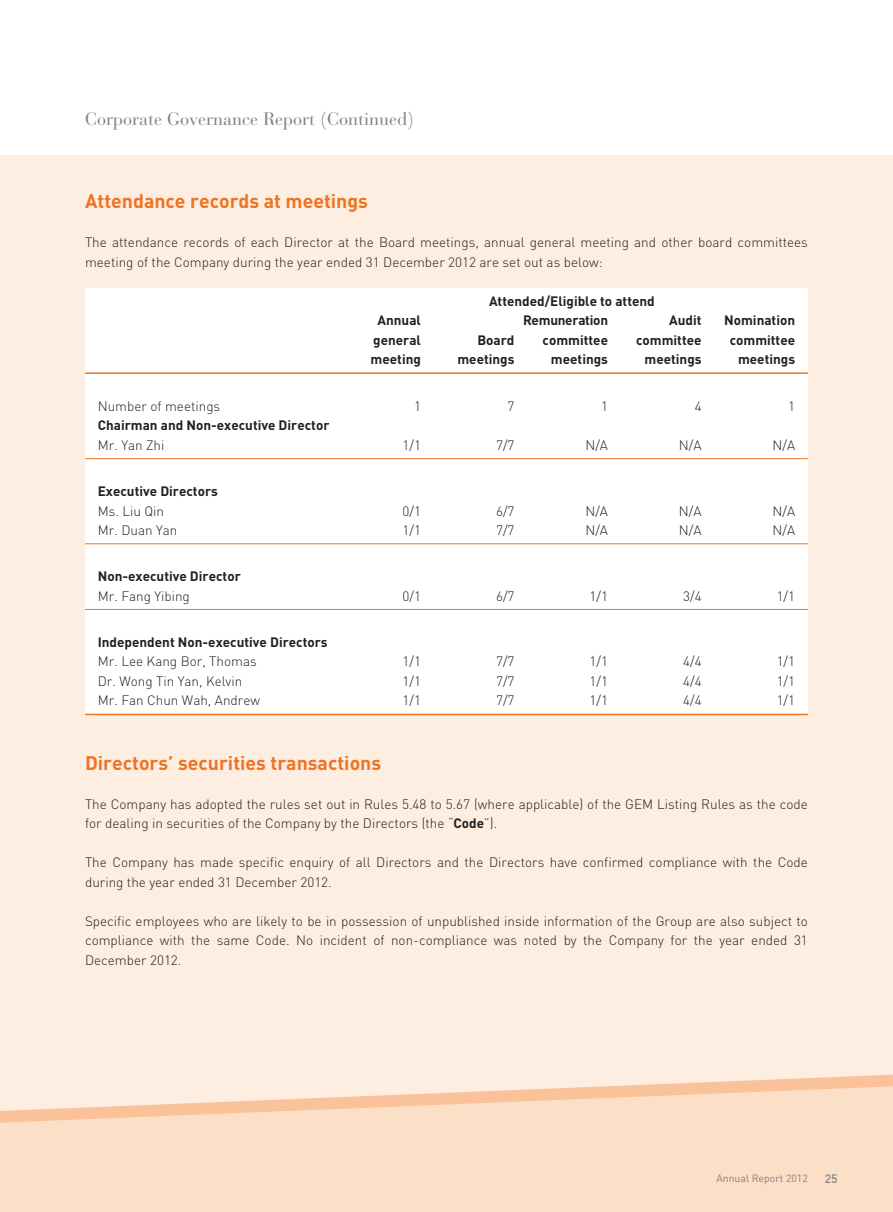
<style>
.page{position:relative;width:893px;height:1212px;background:#fff}
.page>*{position:absolute;margin:0;border:0;box-sizing:border-box;transform-origin:0 0}
.t1{font:700 19.5px "DIN Pro";color:#ee7323}
.t2{font:18px "Bauer Bodoni Std";color:#808285}
.t3{font:300 13.5px/19.5px "DIN Pro";color:#231f20}
.t4{font:700 13.5px/19.5px "DIN Pro";color:#231f20;text-align:right}
.t5{font:500 12px "DIN Pro";color:#808285}
.t6{font:10.5px "DIN Pro";color:#808285}
.s1{font-weight:700}
</style>
<div class="page">
<div style="left:0;top:155px;width:893px;height:993px;background:#fdeee1"></div>
<svg style="left:642px;top:1074px;width:251px;height:11px"></svg>
<svg style="left:0;top:1085px;width:893px;height:127px;background:#fbddc5"></svg>
<div style="left:85px;top:288px;width:723px;height:426px;background:#fff"></div>
<hr style="left:85px;top:372px;width:723px;height:2px;background:#ee7323">
<hr style="left:85px;top:714px;width:723px;height:1px;background:#ee7323">
<hr style="left:85px;top:458px;width:723px;height:1px;background:#ee7323">
<hr style="left:85px;top:543px;width:723px;height:1px;background:#ee7323">
<hr style="left:85px;top:609px;width:723px;height:1px;background:#ee7323">
<h2 class="t2" style="left:85px;top:111px;width:331px">Corporate Governance Report (Continued)</h2>
<h1 class="t1" style="left:85px;top:194px;width:284px">Attendance records at meetings</h1>
<p class="t3" style="left:85px;top:234px;width:724px">The attendance records of each Director at the Board meetings, annual general meeting and other board committees meeting of the Company during the year ended 31 December 2012 are set out as below:</p>
<p class="t4" style="left:489px;top:292px;width:167px">Attended/Eligible to attend</p>
<p class="t4" style="left:371px;top:312px;width:52px;text-align:center">Annual general meeting</p>
<p class="t4" style="left:523px;top:312px;width:87px">Remuneration committee meetings</p>
<p class="t4" style="left:636px;top:312px;width:67px">Audit committee meetings</p>
<p class="t4" style="left:724px;top:312px;width:72px">Nomination committee meetings</p>
<p class="t4" style="left:457px;top:331px;width:59px">Board meetings</p>
<p class="t3" style="left:98px;top:398px;width:124px">Number of meetings</p>
<p class="t3" style="left:414px;top:398px;width:8px">1</p>
<p class="t3" style="left:508px;top:398px;width:8px">7</p>
<p class="t3" style="left:601px;top:398px;width:8px">1</p>
<p class="t3" style="left:695px;top:398px;width:8px">4</p>
<p class="t3" style="left:788px;top:398px;width:8px">1</p>
<p class="t4" style="left:98px;top:417px;width:233px">Chairman and Non-executive Director</p>
<p class="t3" style="left:98px;top:437px;width:68px">Mr. Yan Zhi</p>
<p class="t3" style="left:402px;top:437px;width:20px">1/1</p>
<p class="t3" style="left:496px;top:437px;width:20px">7/7</p>
<p class="t3" style="left:585px;top:437px;width:24px">N/A</p>
<p class="t3" style="left:679px;top:437px;width:24px">N/A</p>
<p class="t3" style="left:772px;top:437px;width:24px">N/A</p>
<p class="t4" style="left:98px;top:483px;width:122px">Executive Directors</p>
<p class="t3" style="left:98px;top:502px;width:68px">Ms. Liu Qin</p>
<p class="t3" style="left:402px;top:502px;width:20px">0/1</p>
<p class="t3" style="left:496px;top:502px;width:20px">6/7</p>
<p class="t3" style="left:585px;top:502px;width:24px">N/A</p>
<p class="t3" style="left:679px;top:502px;width:24px">N/A</p>
<p class="t3" style="left:772px;top:502px;width:24px">N/A</p>
<p class="t3" style="left:98px;top:522px;width:81px">Mr. Duan Yan</p>
<p class="t3" style="left:402px;top:522px;width:20px">1/1</p>
<p class="t3" style="left:496px;top:522px;width:20px">7/7</p>
<p class="t3" style="left:585px;top:522px;width:24px">N/A</p>
<p class="t3" style="left:679px;top:522px;width:24px">N/A</p>
<p class="t3" style="left:772px;top:522px;width:24px">N/A</p>
<p class="t4" style="left:98px;top:568px;width:145px">Non-executive Director</p>
<p class="t3" style="left:98px;top:588px;width:94px">Mr. Fang Yibing</p>
<p class="t3" style="left:402px;top:588px;width:20px">0/1</p>
<p class="t3" style="left:496px;top:588px;width:20px">6/7</p>
<p class="t3" style="left:590px;top:588px;width:20px">1/1</p>
<p class="t3" style="left:683px;top:588px;width:20px">3/4</p>
<p class="t3" style="left:777px;top:588px;width:20px">1/1</p>
<p class="t4" style="left:98px;top:633px;width:231px">Independent Non-executive Directors</p>
<p class="t3" style="left:98px;top:653px;width:161px">Mr. Lee Kang Bor, Thomas</p>
<p class="t3" style="left:402px;top:653px;width:20px">1/1</p>
<p class="t3" style="left:496px;top:653px;width:20px">7/7</p>
<p class="t3" style="left:590px;top:653px;width:20px">1/1</p>
<p class="t3" style="left:683px;top:653px;width:20px">4/4</p>
<p class="t3" style="left:777px;top:653px;width:20px">1/1</p>
<p class="t3" style="left:98px;top:673px;width:146px">Dr. Wong Tin Yan, Kelvin</p>
<p class="t3" style="left:402px;top:673px;width:20px">1/1</p>
<p class="t3" style="left:496px;top:673px;width:20px">7/7</p>
<p class="t3" style="left:590px;top:673px;width:20px">1/1</p>
<p class="t3" style="left:683px;top:673px;width:20px">4/4</p>
<p class="t3" style="left:777px;top:673px;width:20px">1/1</p>
<p class="t3" style="left:98px;top:692px;width:164px">Mr. Fan Chun Wah, Andrew</p>
<p class="t3" style="left:402px;top:692px;width:20px">1/1</p>
<p class="t3" style="left:496px;top:692px;width:20px">7/7</p>
<p class="t3" style="left:590px;top:692px;width:20px">1/1</p>
<p class="t3" style="left:683px;top:692px;width:20px">4/4</p>
<p class="t3" style="left:777px;top:692px;width:20px">1/1</p>
<h1 class="t1" style="left:85px;top:756px;width:298px">Directors’ securities transactions</h1>
<p class="t3" style="left:85px;top:796px;width:724px">The Company has adopted the rules set out in Rules 5.48 to 5.67 (where applicable) of the GEM Listing Rules as the code for dealing in securities of the Company by the Directors (the “<span class="s1">Code</span>”).</p>
<p class="t3" style="left:85px;top:854px;width:724px">The Company has made specific enquiry of all Directors and the Directors have confirmed compliance with the Code during the year ended 31 December 2012.</p>
<p class="t3" style="left:85px;top:913px;width:724px;text-align:justify">Specific employees who are likely to be in possession of unpublished inside information of the Group are also subject to compliance with the same Code. No incident of non-compliance was noted by the Company for the year ended 31<br>December 2012.</p>
<p class="t6" style="left:716px;top:1174px;width:93px">Annual Report 2012</p>
<p class="t5" style="left:825px;top:1175px;width:14px">25</p>
</div>
